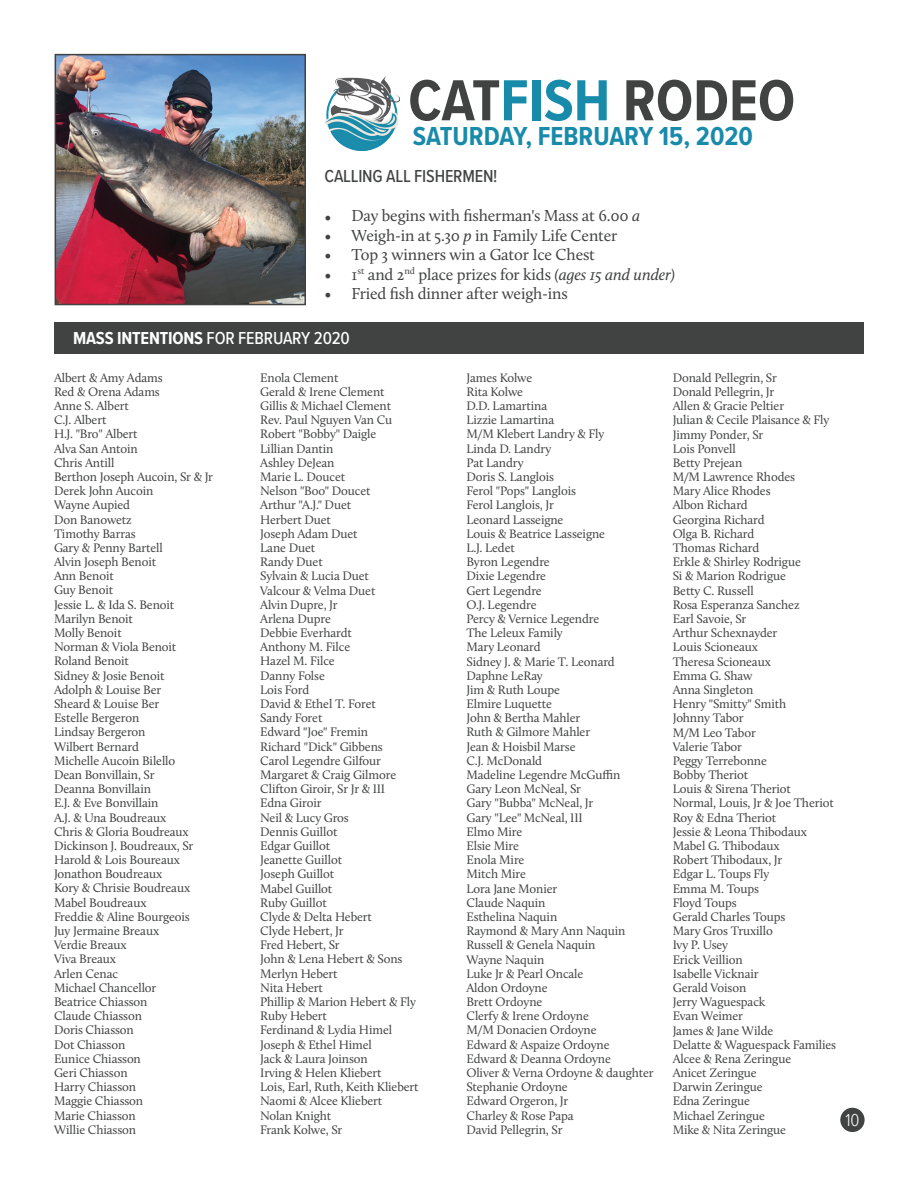
<style>
.page{position:relative;width:918px;height:1188px;background:#fff}
.page>*{position:absolute;margin:0;border:0;box-sizing:border-box;transform-origin:0 0}
.t1{font:700 60px "Proxima Nova Cond";color:#414242}
.t2{font:700 27px "Proxima Nova Cond";color:#188aaa}
.t3{font:500 18px "Proxima Nova Cond";letter-spacing:-.01em;color:#fff}
.t4{font:500 18px "Proxima Nova Cond";letter-spacing:-.01em;color:#414242}
.t5{font:300 18px "Proxima Nova Cond";color:#fff}
.t6{font:16.5px "Calluna";letter-spacing:-.01em;color:#414242}
.t7{font:12.75px/14.2px "Calluna";letter-spacing:-.01em;color:#414242}
.s1{color:#188aaa}
.s2{font-family:"Minion Pro";font-size:18px}
.s3{font-style:italic}
.s4{font-weight:700}
</style>
<div class="page">
<div style="left:840px;top:1108px;width:25px;height:24px;background:#414242;border-radius:50%"></div>
<img style="left:58px;top:57px;width:245px;height:245px">
<div style="left:55px;top:54px;width:251px;height:251px;border:2px solid #414242"></div>
<img style="left:325px;top:77px;width:74px;height:73px">
<div style="left:54px;top:322px;width:810px;height:31px;background:#414242"></div>
<h1 class="t1" style="left:408px;top:56px;width:388px">CAT<span class="s1">FISH</span> RODEO</h1>
<h2 class="t2" style="left:413px;top:116px;width:342px">SATURDAY, FEBRUARY 15, 2020</h2>
<h3 class="t4" style="left:325px;top:163px;width:174px">CALLING ALL FISHERMEN!</h3>
<p class="t6" style="left:325px;top:206px;width:317px"><span class="s2">•</span> Day begins with fisherman's Mass at 6.00 <span class="s3">a</span></p>
<p class="t6" style="left:325px;top:225px;width:294px"><span class="s2">•</span> Weigh-in at 5.30 <span class="s3">p</span> in Family Life Center</p>
<p class="t6" style="left:325px;top:245px;width:272px"><span class="s2">•</span> Top 3 winners win a Gator Ice Chest</p>
<p class="t6" style="left:325px;top:264px;width:352px"><span class="s2">•</span> 1<sup>st</sup> and 2<sup>nd</sup> place prizes for kids <span class="s3">(ages 15 and under)</span></p>
<p class="t6" style="left:325px;top:284px;width:245px"><span class="s2">•</span> Fried fish dinner after weigh-ins</p>
<h3 class="t3" style="left:73px;top:325px;width:278px"><span class="s4">MASS INTENTIONS</span> FOR FEBRUARY 2020</h3>
<p class="t7" style="left:54px;top:370px;width:161px">Albert &amp; Amy Adams<br>Red &amp; Orena Adams<br>Anne S. Albert<br>C.J. Albert<br>H.J. "Bro" Albert<br>Alva San Antoin<br>Chris Antill<br>Berthon Joseph Aucoin, Sr &amp; Jr<br>Derek John Aucoin<br>Wayne Aupied<br>Don Banowetz<br>Timothy Barras<br>Gary &amp; Penny Bartell<br>Alvin Joseph Benoit<br>Ann Benoit<br>Guy Benoit<br>Jessie L. &amp; Ida S. Benoit<br>Marilyn Benoit<br>Molly Benoit<br>Norman &amp; Viola Benoit<br>Roland Benoit<br>Sidney &amp; Josie Benoit<br>Adolph &amp; Louise Ber<br>Sheard &amp; Louise Ber<br>Estelle Bergeron<br>Lindsay Bergeron<br>Wilbert Bernard<br>Michelle Aucoin Bilello<br>Dean Bonvillain, Sr<br>Deanna Bonvillain<br>E.J. &amp; Eve Bonvillain<br>A.J. &amp; Una Boudreaux<br>Chris &amp; Gloria Boudreaux<br>Dickinson J. Boudreaux, Sr<br>Harold &amp; Lois Boureaux<br>Jonathon Boudreaux<br>Kory &amp; Chrisie Boudreaux<br>Mabel Boudreaux<br>Freddie &amp; Aline Bourgeois<br>Juy Jermaine Breaux<br>Verdie Breaux<br>Viva Breaux<br>Arlen Cenac<br>Michael Chancellor<br>Beatrice Chiasson<br>Claude Chiasson<br>Doris Chiasson<br>Dot Chiasson<br>Eunice Chiasson<br>Geri Chiasson<br>Harry Chiasson<br>Maggie Chiasson<br>Marie Chiasson<br>Willie Chiasson</p>
<p class="t7" style="left:260px;top:370px;width:160px">Enola Clement<br>Gerald &amp; Irene Clement<br>Gillis &amp; Michael Clement<br>Rev. Paul Nguyen Van Cu<br>Robert "Bobby" Daigle<br>Lillian Dantin<br>Ashley DeJean<br>Marie L. Doucet<br>Nelson "Boo" Doucet<br>Arthur "A.J." Duet<br>Herbert Duet<br>Joseph Adam Duet<br>Lane Duet<br>Randy Duet<br>Sylvain &amp; Lucia Duet<br>Valcour &amp; Velma Duet<br>Alvin Dupre, Jr<br>Arlena Dupre<br>Debbie Everhardt<br>Anthony M. Filce<br>Hazel M. Filce<br>Danny Folse<br>Lois Ford<br>David &amp; Ethel T. Foret<br>Sandy Foret<br>Edward "Joe" Fremin<br>Richard "Dick" Gibbens<br>Carol Legendre Gilfour<br>Margaret &amp; Craig Gilmore<br>Clifton Giroir, Sr Jr &amp; III<br>Edna Giroir<br>Neil &amp; Lucy Gros<br>Dennis Guillot<br>Edgar Guillot<br>Jeanette Guillot<br>Joseph Guillot<br>Mabel Guillot<br>Ruby Guillot<br>Clyde &amp; Delta Hebert<br>Clyde Hebert, Jr<br>Fred Hebert, Sr<br>John &amp; Lena Hebert &amp; Sons<br>Merlyn Hebert<br>Nita Hebert<br>Phillip &amp; Marion Hebert &amp; Fly<br>Ruby Hebert<br>Ferdinand &amp; Lydia Himel<br>Joseph &amp; Ethel Himel<br>Jack &amp; Laura Joinson<br>Irving &amp; Helen Kliebert<br>Lois, Earl, Ruth, Keith Kliebert<br>Naomi &amp; Alcee Kliebert<br>Nolan Knight<br>Frank Kolwe, Sr</p>
<p class="t7" style="left:466px;top:370px;width:189px">James Kolwe<br>Rita Kolwe<br>D.D. Lamartina<br>Lizzie Lamartina<br>M/M Klebert Landry &amp; Fly<br>Linda D. Landry<br>Pat Landry<br>Doris S. Langlois<br>Ferol "Pops" Langlois<br>Ferol Langlois, Jr<br>Leonard Lasseigne<br>Louis &amp; Beatrice Lasseigne<br>L.J. Ledet<br>Byron Legendre<br>Dixie Legendre<br>Gert Legendre<br>O.J. Legendre<br>Percy &amp; Vernice Legendre<br>The Leleux Family<br>Mary Leonard<br>Sidney J. &amp; Marie T. Leonard<br>Daphne LeRay<br>Jim &amp; Ruth Loupe<br>Elmire Luquette<br>John &amp; Bertha Mahler<br>Ruth &amp; Gilmore Mahler<br>Jean &amp; Hoisbil Marse<br>C.J. McDonald<br>Madeline Legendre McGuffin<br>Gary Leon McNeal, Sr<br>Gary "Bubba" McNeal, Jr<br>Gary "Lee" McNeal, III<br>Elmo Mire<br>Elsie Mire<br>Enola Mire<br>Mitch Mire<br>Lora Jane Monier<br>Claude Naquin<br>Esthelina Naquin<br>Raymond &amp; Mary Ann Naquin<br>Russell &amp; Genela Naquin<br>Wayne Naquin<br>Luke Jr &amp; Pearl Oncale<br>Aldon Ordoyne<br>Brett Ordoyne<br>Clerfy &amp; Irene Ordoyne<br>M/M Donacien Ordoyne<br>Edward &amp; Aspaize Ordoyne<br>Edward &amp; Deanna Ordoyne<br>Oliver &amp; Verna Ordoyne &amp; daughter<br>Stephanie Ordoyne<br>Edward Orgeron, Jr<br>Charley &amp; Rose Papa<br>David Pellegrin, Sr</p>
<p class="t7" style="left:673px;top:370px;width:165px">Donald Pellegrin, Sr<br>Donald Pellegrin, Jr<br>Allen &amp; Gracie Peltier<br>Julian &amp; Cecile Plaisance &amp; Fly<br>Jimmy Ponder, Sr<br>Lois Ponvell<br>Betty Prejean<br>M/M Lawrence Rhodes<br>Mary Alice Rhodes<br>Albon Richard<br>Georgina Richard<br>Olga B. Richard<br>Thomas Richard<br>Erkle &amp; Shirley Rodrigue<br>Si &amp; Marion Rodrigue<br>Betty C. Russell<br>Rosa Esperanza Sanchez<br>Earl Savoie, Sr<br>Arthur Schexnayder<br>Louis Scioneaux<br>Theresa Scioneaux<br>Emma G. Shaw<br>Anna Singleton<br>Henry "Smitty" Smith<br>Johnny Tabor<br>M/M Leo Tabor<br>Valerie Tabor<br>Peggy Terrebonne<br>Bobby Theriot<br>Louis &amp; Sirena Theriot<br>Normal, Louis, Jr &amp; Joe Theriot<br>Roy &amp; Edna Theriot<br>Jessie &amp; Leona Thibodaux<br>Mabel G. Thibodaux<br>Robert Thibodaux, Jr<br>Edgar L. Toups Fly<br>Emma M. Toups<br>Floyd Toups<br>Gerald Charles Toups<br>Mary Gros Truxillo<br>Ivy P. Usey<br>Erick Veillion<br>Isabelle Vicknair<br>Gerald Voison<br>Jerry Waguespack<br>Evan Weimer<br>James &amp; Jane Wilde<br>Delatte &amp; Waguespack Families<br>Alcee &amp; Rena Zeringue<br>Anicet Zeringue<br>Darwin Zeringue<br>Edna Zeringue<br>Michael Zeringue<br>Mike &amp; Nita Zeringue</p>
<h3 class="t5" style="left:845px;top:1107px;width:16px">10</h3>
</div>
